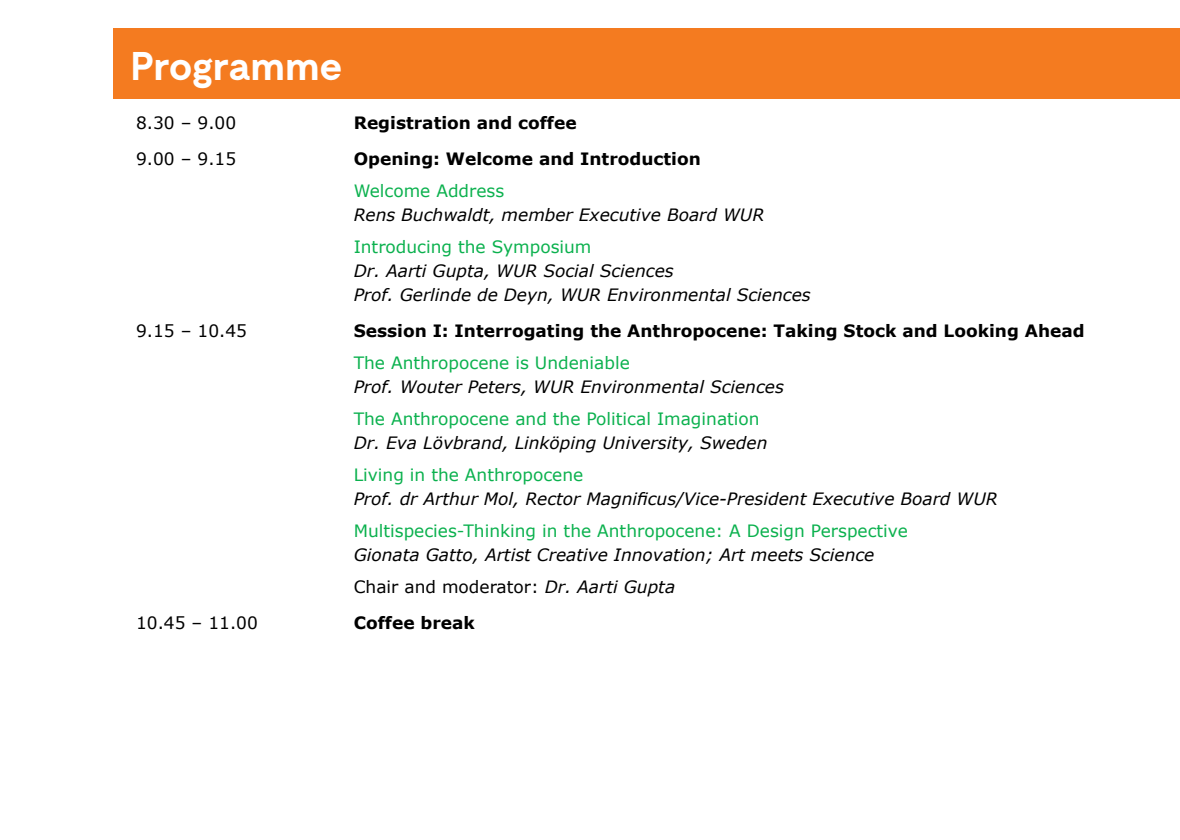
<style>
.page{position:relative;width:1180px;height:840px;background:#fff}
.page>*{position:absolute;margin:0;border:0;box-sizing:border-box;transform-origin:0 0}
.t1{font:700 40px "Moderat";letter-spacing:-.03em;color:#fff}
.t2{font:italic 17px/24px "Verdana";color:#000}
.t3{font:17px "Verdana";color:#0bb14e}
.t4{font:700 17px "Verdana";color:#000}
.t5{font:17px "Verdana";color:#000}
.s1{font-style:normal}
</style>
<div class="page">
<div style="left:113px;top:28px;width:1038px;height:71px;background:#f47b20"></div>
<div style="left:1140px;top:28px;width:39px;height:71px;background:#f47b20"></div>
<h1 class="t1" style="left:130px;top:43px;width:214px">Programme</h1>
<p class="t5" style="left:136px;top:111px;width:102px">8.30 – 9.00</p>
<p class="t4" style="left:353px;top:111px;width:224px">Registration and coffee</p>
<p class="t5" style="left:136px;top:147px;width:102px">9.00 – 9.15</p>
<p class="t4" style="left:353px;top:147px;width:348px">Opening: Welcome and Introduction</p>
<p class="t3" style="left:353px;top:179px;width:152px">Welcome Address</p>
<p class="t2" style="left:353px;top:203px;width:412px">Rens Buchwaldt, member Executive Board WUR</p>
<p class="t3" style="left:353px;top:235px;width:239px">Introducing the Symposium</p>
<p class="t2" style="left:353px;top:259px;width:458px">Dr. Aarti Gupta, WUR Social Sciences<br>Prof. Gerlinde de Deyn, WUR Environmental Sciences</p>
<p class="t5" style="left:136px;top:319px;width:112px">9.15 – 10.45</p>
<p class="t4" style="left:353px;top:318px;width:732px">Session I: Interrogating the Anthropocene: Taking Stock and Looking Ahead</p>
<p class="t3" style="left:353px;top:351px;width:277px">The Anthropocene is Undeniable</p>
<p class="t2" style="left:353px;top:374px;width:431px">Prof. Wouter Peters, WUR Environmental Sciences</p>
<p class="t3" style="left:353px;top:407px;width:407px">The Anthropocene and the Political Imagination</p>
<p class="t2" style="left:353px;top:430px;width:415px">Dr. Eva Lövbrand, Linköping University, Sweden</p>
<p class="t3" style="left:353px;top:463px;width:231px">Living in the Anthropocene</p>
<p class="t2" style="left:353px;top:486px;width:645px">Prof. dr Arthur Mol, Rector Magnificus/Vice-President Executive Board WUR</p>
<p class="t3" style="left:353px;top:519px;width:555px">Multispecies-Thinking in the Anthropocene: A Design Perspective</p>
<p class="t2" style="left:353px;top:538px;width:522px;line-height:32px">Gionata Gatto, Artist Creative Innovation; Art meets Science<br><span class="s1">Chair and moderator:</span> Dr. Aarti Gupta</p>
<p class="t5" style="left:136px;top:610px;width:123px">10.45 – 11.00</p>
<p class="t4" style="left:353px;top:610px;width:123px">Coffee break</p>
</div>
